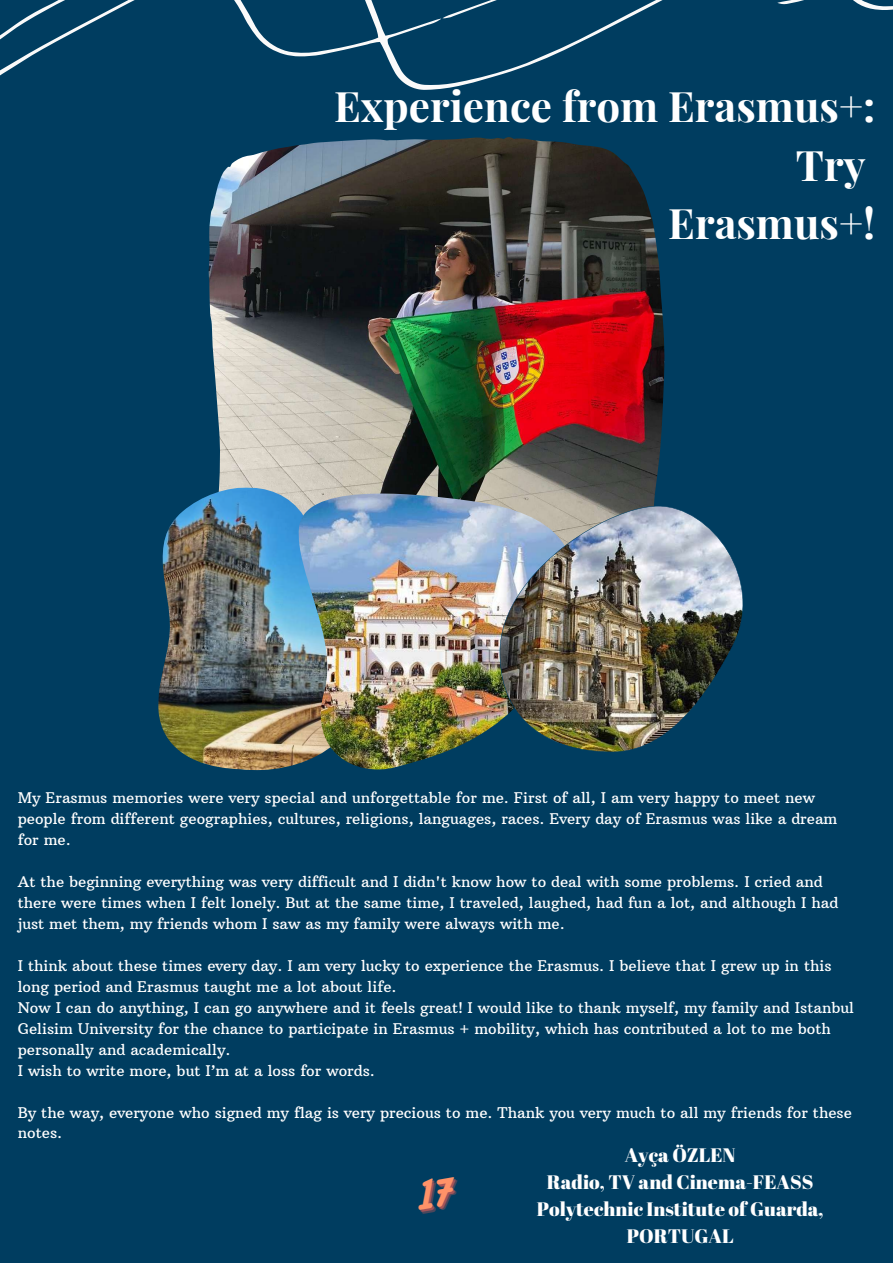
<style>
.page{position:relative;width:893px;height:1263px;background:#003d60}
.page>*{position:absolute;margin:0;border:0;box-sizing:border-box;transform-origin:0 0}
.t1{font:700 42.08px/58.5px "Playfair Display";color:#fff;text-align:right}
.t2{font:19.5px/27px "Abril Fatface";color:#fff;text-align:center}
.t3{font:15px/20.9px "Arbutus Slab";color:#fff}
</style>
<div class="page">
<svg style="left:0;top:0;width:893px;height:90px"></svg>
<svg style="left:442px;top:0;width:137px;height:18px"></svg>
<svg style="left:777px;top:0;width:63px;height:4px"></svg>
<img style="left:209px;top:137px;width:455px;height:369px">
<img style="left:158px;top:485px;width:203px;height:286px">
<img style="left:299px;top:493px;width:275px;height:276px">
<img style="left:499px;top:506px;width:244px;height:246px">
<h1 class="t1" style="left:334px;top:75px;width:542px">Experience from Erasmus+:<br>Try<br>Erasmus+!</h1>
<p class="t3" style="left:18px;top:787px;width:821px">My Erasmus memories were very special and unforgettable for me. First of all, I am very happy to meet new people from different geographies, cultures, religions, languages, races. Every day of Erasmus was like a dream for me.</p>
<p class="t3" style="left:18px;top:871px;width:822px">At the beginning everything was very difficult and I didn't know how to deal with some problems. I cried and there were times when I felt lonely. But at the same time, I traveled, laughed, had fun a lot, and although I had just met them, my friends whom I saw as my family were always with me.</p>
<p class="t3" style="left:18px;top:955px;width:837px">I think about these times every day. I am very lucky to experience the Erasmus. I believe that I grew up in this long period and Erasmus taught me a lot about life.<br>Now I can do anything, I can go anywhere and it feels great! I would like to thank myself, my family and Istanbul Gelisim University for the chance to participate in Erasmus + mobility, which has contributed a lot to me both personally and academically.<br>I wish to write more, but I’m at a loss for words.</p>
<p class="t3" style="left:18px;top:1102px;width:835px">By the way, everyone who signed my flag is very precious to me. Thank you very much to all my friends for these notes.</p>
<h2 class="t2" style="left:537px;top:1141px;width:288px">Ayça ÖZLEN<br>Radio, TV and Cinema-FEASS<br>Polytechnic Institute of Guarda,<br>PORTUGAL</h2>
</div>
